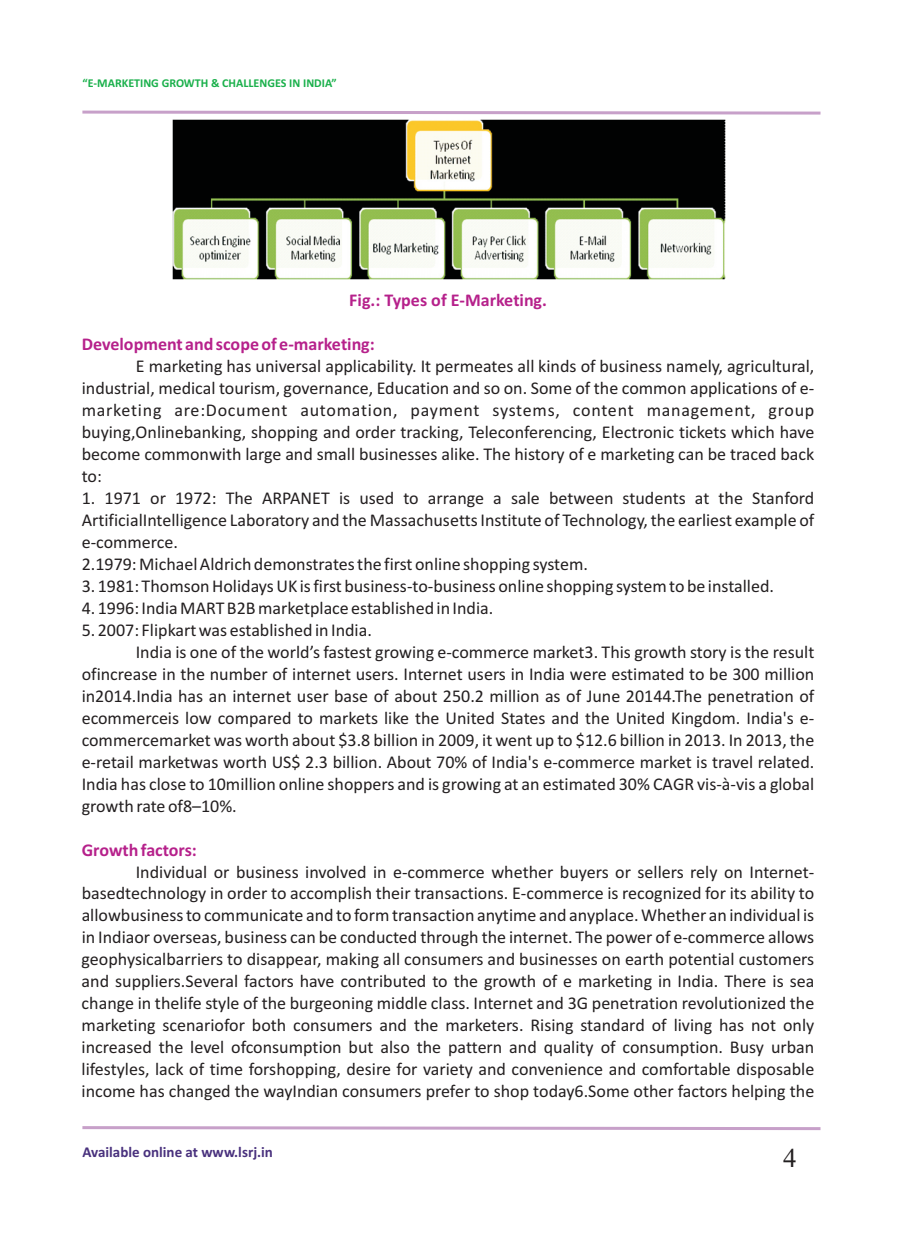
<style>
.page{position:relative;width:898px;height:1242px;background:#fff}
.page>*{position:absolute;margin:0;border:0;box-sizing:border-box;transform-origin:0 0}
.t1{font:27px "Times New Roman";color:#231f20}
.t2{font:18px/21.9px "Calibri";color:#231f20;text-align:justify}
.t3{font:700 18px "Calibri";color:#b6218b}
.t4{font:700 15px "Calibri";color:#49317d}
.t5{font:700 12px "Calibri";color:#1ab04b}
</style>
<div class="page">
<svg style="left:82px;top:110px;width:739px;height:5px"></svg>
<svg style="left:82px;top:1126px;width:739px;height:5px"></svg>
<img style="left:173px;top:119px;width:552px;height:160px">
<p class="t5" style="left:82px;top:78px;width:256px">“E-MARKETING GROWTH &amp; CHALLENGES IN INDIA”</p>
<p class="t3" style="left:349px;top:292px;width:199px">Fig.: Types of E-Marketing.</p>
<p class="t3" style="left:82px;top:336px;width:294px">Development and scope of e-marketing:</p>
<p class="t2" style="left:82px;top:356px;width:734px;text-indent:54px">E marketing has universal applicability. It permeates all kinds of business namely, agricultural, industrial, medical tourism, governance, Education and so on. Some of the common applications of e&shy;marketing are:Document automation, payment systems, content management, group buying,Onlinebanking, shopping and order tracking, Teleconferencing, Electronic tickets which have become commonwith large and small businesses alike. The history of e marketing can be traced back to:</p>
<p class="t2" style="left:82px;top:488px;width:733px;text-align:left">1. 1971 or 1972: The ARPANET is used to arrange a sale between students at the Stanford ArtificialIntelligence Laboratory and the Massachusetts Institute of Technology, the earliest example of e-commerce.<br>2.1979: Michael Aldrich demonstrates the first online shopping system.</p>
<p class="t2" style="left:82px;top:576px;width:693px">3. 1981: Thomson Holidays UK is first business-to-business online shopping system to be installed.</p>
<p class="t2" style="left:82px;top:598px;width:413px">4. 1996: India MART B2B marketplace established in India.</p>
<p class="t2" style="left:82px;top:620px;width:291px">5. 2007: Flipkart was established in India.</p>
<p class="t2" style="left:136px;top:642px;width:679px">India is one of the world’s fastest growing e-commerce market3. This growth story is the result</p>
<p class="t2" style="left:82px;top:664px;width:734px">ofincrease in the number of internet users. Internet users in India were estimated to be 300 million</p>
<p class="t2" style="left:82px;top:686px;width:733px">in2014.India has an internet user base of about 250.2 million as of June 20144.The penetration of</p>
<p class="t2" style="left:82px;top:708px;width:733px">ecommerceis low compared to markets like the United States and the United Kingdom. India's e-</p>
<p class="t2" style="left:82px;top:730px;width:733px">commercemarket was worth about $3.8 billion in 2009, it went up to $12.6 billion in 2013. In 2013, the</p>
<p class="t2" style="left:82px;top:752px;width:734px">e-retail marketwas worth US$ 2.3 billion. About 70% of India's e-commerce market is travel related.</p>
<p class="t2" style="left:82px;top:774px;width:734px">India has close to 10million online shoppers and is growing at an estimated 30% CAGR vis-à-vis a global</p>
<p class="t2" style="left:82px;top:796px;width:157px">growth rate of8–10%.</p>
<p class="t3" style="left:82px;top:842px;width:116px">Growth factors:</p>
<p class="t2" style="left:82px;top:862px;width:734px;text-indent:54px">Individual or business involved in e-commerce whether buyers or sellers rely on Internet&shy;basedtechnology in order to accomplish their transactions. E-commerce is recognized for its ability to allowbusiness to communicate and to form transaction anytime and anyplace. Whether an individual is in Indiaor overseas, business can be conducted through the internet. The power of e-commerce allows geophysicalbarriers to disappear, making all consumers and businesses on earth potential customers and suppliers.Several factors have contributed to the growth of e marketing in India. There is sea change in thelife style of the burgeoning middle class. Internet and 3G penetration revolutionized the marketing scenariofor both consumers and the marketers. Rising standard of living has not only increased the level ofconsumption but also the pattern and quality of consumption. Busy urban lifestyles, lack of time forshopping, desire for variety and convenience and comfortable disposable income has changed the wayIndian consumers prefer to shop today6.Some other factors helping the</p>
<p class="t4" style="left:82px;top:1145px;width:192px">Available online at www.lsrj.in</p>
<h1 class="t1" style="left:783px;top:1147px;width:15px">4</h1>
</div>
